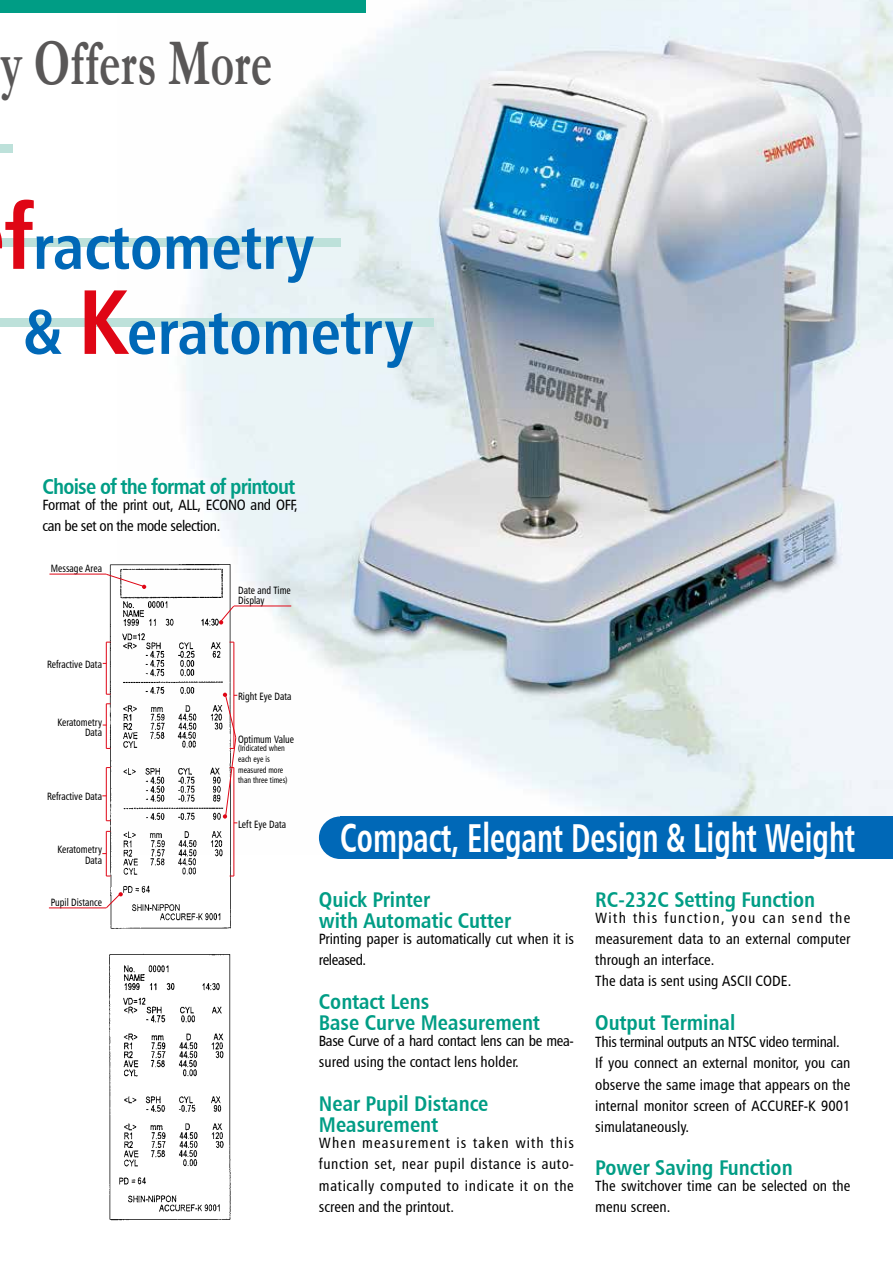
<style>
.page{position:relative;width:893px;height:1263px;background:#fff}
.page>*{position:absolute;margin:0;border:0;box-sizing:border-box;transform-origin:0 0}
.t1{font:700 65.85px "Garamond";color:#595757;scale:.7 1}
.t2{font:63px/85.1px "Humanist 777 BT Bold Condensed B";color:#0068b7}
.t3{font:40.35px "Humanist 777 BT Bold Condensed B";color:#fff;scale:.77 1}
.t4{font:21.3px/21.3px "Humanist 777 BT Bold Condensed B";color:#009d85}
.t5{font:21.3px "Humanist 777 BT Bold Condensed B";letter-spacing:-.035em;color:#009d85}
.t6{font:14.85px/21.3px "Humanist 777 BT Roman Condensed B";color:#000}
.t7{font:14.85px/21.3px "Humanist 777 BT Roman Condensed B";letter-spacing:-.025em;color:#000}
.t8{font:10.65px/10.6px "Humanist 777 BT Roman Condensed B";color:#000;text-align:right;scale:.9 1}
.t9{font:8.55px/10.6px "Humanist 777 BT Roman Condensed B";color:#000;scale:.9 1}
.s1{font-size:91.5px;color:#df0615}
</style>
<div class="page">
<img style="left:118px;top:0;width:775px;height:855px">
<div style="left:0;top:145px;width:13px;height:8px;background:#bde1da"></div>
<div style="left:0;top:238px;width:340px;height:9px;background:#bde1da"></div>
<div style="left:0;top:319px;width:434px;height:8px;background:#bde1da"></div>
<div style="left:0;top:0;width:366px;height:13px;background:#009d85"></div>
<img style="left:108px;top:563px;width:124px;height:366px">
<img style="left:109px;top:953px;width:122px;height:267px">
<hr style="left:106px;top:704px;width:1px;height:44px;background:#df0615">
<hr style="left:106px;top:767px;width:1px;height:54px;background:#df0615">
<hr style="left:106px;top:831px;width:1px;height:45px;background:#df0615">
<hr style="left:106px;top:642px;width:1px;height:52px;background:#df0615">
<hr style="left:49px;top:574px;width:57px;height:1px;background:#df0615">
<svg style="left:106px;top:574px;width:40px;height:15px"></svg>
<hr style="left:49px;top:908px;width:57px;height:1px;background:#df0615">
<svg style="left:106px;top:892px;width:17px;height:16px"></svg>
<hr style="left:234px;top:767px;width:1px;height:109px;background:#df0615">
<hr style="left:234px;top:642px;width:1px;height:106px;background:#df0615">
<svg style="left:223px;top:693px;width:14px;height:131px"></svg>
<div style="left:319px;top:816px;width:42px;height:43px;background:#0068b7;border-radius:50%"></div>
<div style="left:340px;top:816px;width:553px;height:43px;background:#0068b7"></div>
<hr style="left:234px;top:606px;width:57px;height:1px;background:#df0615">
<svg style="left:219px;top:605px;width:15px;height:19px"></svg>
<h1 class="t1" style="left:1px;top:24px;width:390px">y Offers More</h1>
<h2 class="t2" style="left:5px;top:203px;width:410px"><span class="s1">f</span>ractometry<br>&amp; <span class="s1">K</span>eratometry</h2>
<h3 class="t5" style="left:43px;top:473px;width:254px">Choise of the format of printout</h3>
<p class="t7" style="left:43px;top:494px;width:257px">Format of the print out, ALL, ECONO and OFF, can be set on the mode selection.</p>
<p class="t8" style="left:51px;top:563px;width:58px">Message Area</p>
<p class="t8" style="left:47px;top:659px;width:63px">Refractive Data</p>
<p class="t8" style="left:57px;top:716px;width:51px">Keratometry<br>Data</p>
<p class="t8" style="left:47px;top:791px;width:63px">Refractive Data</p>
<p class="t8" style="left:57px;top:844px;width:51px">Keratometry<br>Data</p>
<p class="t8" style="left:51px;top:897px;width:58px">Pupil Distance</p>
<p class="t8" style="left:238px;top:584px;width:60px;text-align:left">Date and Time<br>Display</p>
<p class="t8" style="left:238px;top:691px;width:61px">Right Eye Data</p>
<p class="t8" style="left:238px;top:733px;width:64px">Optimum Value</p>
<p class="t9" style="left:238px;top:743px;width:56px">(Indicated when each eye is measured more than three times)</p>
<p class="t8" style="left:238px;top:818px;width:55px">Left Eye Data</p>
<h3 class="t3" style="left:340px;top:812px;width:670px">Compact, Elegant Design &amp; Light Weight</h3>
<h3 class="t4" style="left:319px;top:888px;width:194px">Quick Printer<br>with Automatic Cutter</h3>
<p class="t6" style="left:319px;top:928px;width:257px">Printing paper is automatically cut when it is released.</p>
<h3 class="t4" style="left:319px;top:990px;width:223px">Contact Lens<br>Base Curve Measurement</h3>
<p class="t6" style="left:319px;top:1030px;width:257px">Base Curve of a hard contact lens can be mea&shy;sured using the contact lens holder.</p>
<h3 class="t4" style="left:319px;top:1092px;width:171px">Near Pupil Distance<br>Measurement</h3>
<p class="t6" style="left:319px;top:1132px;width:257px;text-align:justify">When measurement is taken with this function set, near pupil distance is auto&shy;matically computed to indicate it on the screen and the printout.</p>
<h3 class="t4" style="left:595px;top:888px;width:221px">RC-232C Setting Function</h3>
<p class="t6" style="left:595px;top:906px;width:257px">With this function, you can send the measurement data to an external computer through an interface.<br>The data is sent using ASCII CODE.</p>
<h3 class="t4" style="left:595px;top:1011px;width:141px">Output Terminal</h3>
<p class="t6" style="left:595px;top:1031px;width:257px">This terminal outputs an NTSC video terminal.<br>If you connect an external monitor, you can observe the same image that appears on the internal monitor screen of ACCUREF-K 9001 simulataneously.</p>
<h3 class="t4" style="left:595px;top:1156px;width:199px">Power Saving Function</h3>
<p class="t6" style="left:595px;top:1174px;width:257px">The switchover time can be selected on the menu screen.</p>
</div>
